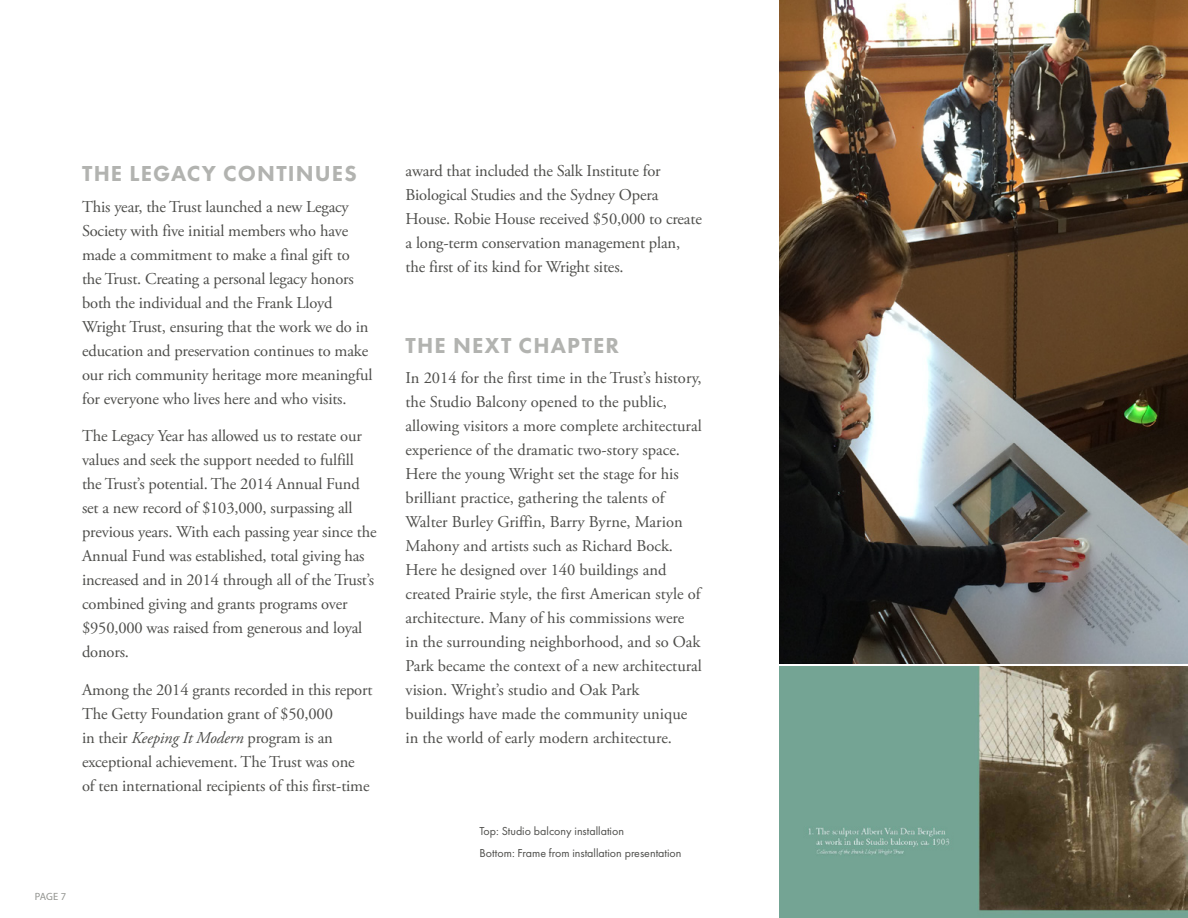
<style>
.page{position:relative;width:1188px;height:918px;background:#fff}
.page>*{position:absolute;margin:0;border:0;box-sizing:border-box;transform-origin:0 0}
.t1{font:800 22.5px "Futura PT";letter-spacing:.05em;color:#b2b3b0}
.t2{font:16.5px/24px "Adobe Garamond Pro";letter-spacing:-.01em;color:#4d4d4a}
.t3{font:12px/21.8px "Futura PT";color:#4d4d4a}
.t4{font:10.5px "Myriad Pro";color:#949591}
.s1{font-style:italic}
</style>
<div class="page">
<img style="left:780px;top:666px;width:408px;height:252px">
<img style="left:780px;top:0;width:408px;height:663px">
<h1 class="t1" style="left:82px;top:159px;width:276px">THE LEGACY CONTINUES</h1>
<p class="t2" style="left:82px;top:195px;width:292px">This year, the Trust launched a new Legacy Society with five initial members who have made a commitment to make a final gift to the Trust. Creating a personal legacy honors both the individual and the Frank Lloyd Wright Trust, ensuring that the work we do in education and preservation continues to make our rich community heritage more meaningful for everyone who lives here and who visits.</p>
<p class="t2" style="left:82px;top:424px;width:296px">The Legacy Year has allowed us to restate our values and seek the support needed to fulfill the Trust’s potential. The 2014 Annual Fund set a new record of $103,000, surpassing all previous years. With each passing year since the Annual Fund was established, total giving has increased and in 2014 through all of the Trust’s combined giving and grants programs over $950,000 was raised from generous and loyal donors.</p>
<p class="t2" style="left:82px;top:678px;width:292px">Among the 2014 grants recorded in this report The Getty Foundation grant of $50,000<br>in their <span class="s1">Keeping It Modern</span> program is an exceptional achievement. The Trust was one<br>of ten international recipients of this first-time</p>
<p class="t4" style="left:35px;top:890px;width:33px">PAGE 7</p>
<p class="t2" style="left:406px;top:159px;width:298px">award that included the Salk Institute for Biological Studies and the Sydney Opera House. Robie House received $50,000 to create a long-term conservation management plan, the first of its kind for Wright sites.</p>
<h1 class="t1" style="left:406px;top:331px;width:215px">THE NEXT CHAPTER</h1>
<p class="t2" style="left:406px;top:367px;width:298px">In 2014 for the first time in the Trust’s history, the Studio Balcony opened to the public, allowing visitors a more complete architectural experience of the dramatic two-story space.<br>Here the young Wright set the stage for his brilliant practice, gathering the talents of Walter Burley Griffin, Barry Byrne, Marion Mahony and artists such as Richard Bock.<br>Here he designed over 140 buildings and created Prairie style, the first American style of architecture. Many of his commissions were<br>in the surrounding neighborhood, and so Oak Park became the context of a new architectural vision. Wright’s studio and Oak Park buildings have made the community unique in the world of early modern architecture.</p>
<p class="t3" style="left:480px;top:820px;width:204px">Top: Studio balcony installation<br>Bottom: Frame from installation presentation</p>
</div>
